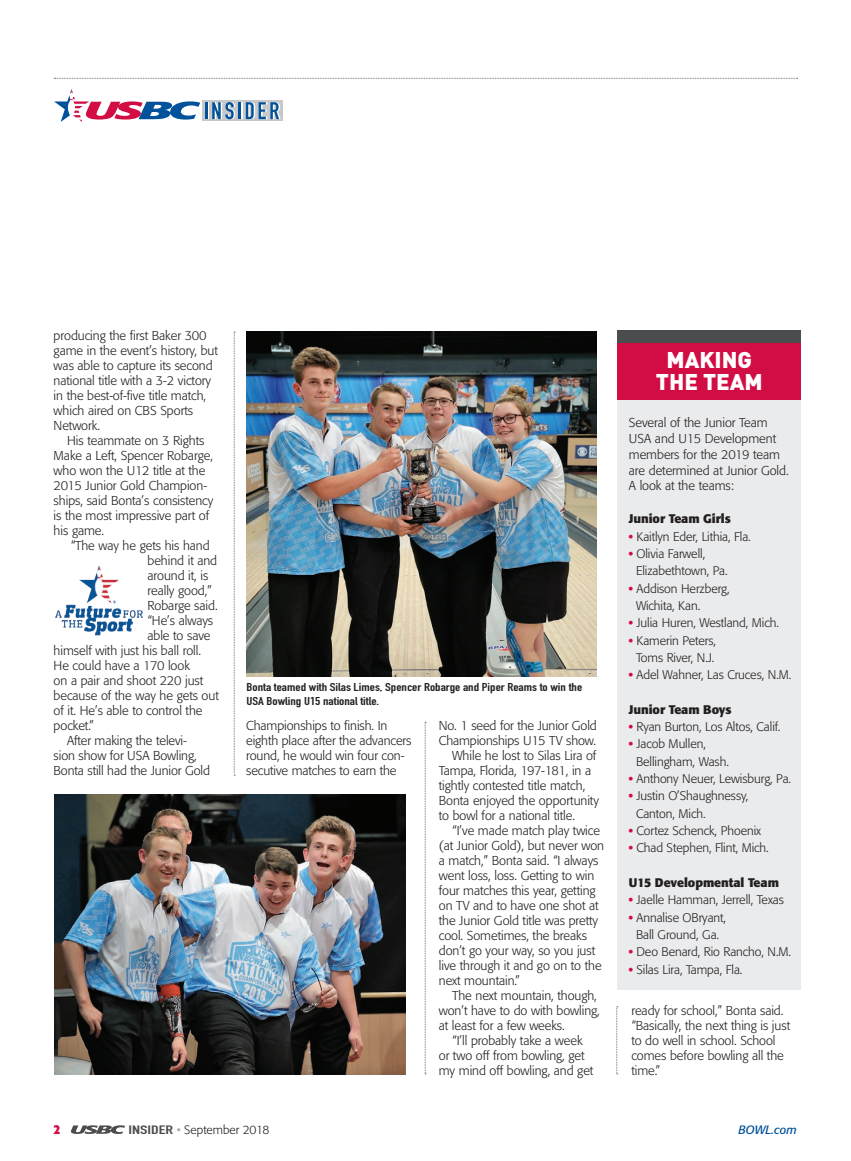
<style>
.page{position:relative;width:851px;height:1161px;background:#fff}
.page>*{position:absolute;margin:0;border:0;box-sizing:border-box;transform-origin:0 0}
.Sidebar_Headline{font:900 22.5px/22.5px "DIN";color:#fff;text-align:center}
.t1{font:700 condensed 13.5px "Formata";color:#d20d44}
.USBC_body_copy{font:300 12.75px/15px "Formata";letter-spacing:-.005em;color:#231f20}
.Sidebar_copy{font:300 12.75px/15.8px "Formata";letter-spacing:-.005em;color:#231f20}
.Sidebar_copy-2{font:300 12.3px/17.2px "Formata";letter-spacing:-.005em;color:#231f20}
.Sidebar_copy-3{font:700 12.3px "Formata";letter-spacing:-.005em;color:#231f20}
.t2{font:300 12px "Formata";color:#231f20}
.t3{font:italic 12px "Formata";color:#01529a}
.t4{font:11.25px/13.5px "DIN Engschrift Std";color:#231f20;scale:1.25 1}
.s1{font-weight:700;color:#d20d44}
.s2{font-family:"DIN Engschrift Std";font-weight:400;color:#4b4c4d}
.s3{font-weight:400;color:#a8a9ad}
</style>
<div class="page">
<div style="left:202px;top:101px;width:80px;height:20px;background:#c7c8ca"></div>
<svg style="left:54px;top:89px;width:226px;height:33px"></svg>
<svg style="left:54px;top:78px;width:743px;height:1px"></svg>
<svg style="left:71px;top:1125px;width:54px;height:9px"></svg>
<svg style="left:425px;top:722px;width:1px;height:352px"></svg>
<svg style="left:234px;top:332px;width:1px;height:444px"></svg>
<img style="left:55px;top:565px;width:88px;height:71px">
<div style="left:617px;top:331px;width:184px;height:659px;background:#eaebec"></div>
<div style="left:617px;top:340px;width:184px;height:59px;background:#d20d44"></div>
<div style="left:617px;top:330px;width:184px;height:13px;background:#4b4c4d"></div>
<img style="left:247px;top:331px;width:349px;height:345px">
<img style="left:54px;top:794px;width:352px;height:280px">
<svg style="left:616px;top:1006px;width:1px;height:68px"></svg>
<p class="USBC_body_copy" style="left:54px;top:328px;width:166px">producing the first Baker 300 game in the event’s history, but was able to capture its second national title with a 3-2 victory in the best-of-five title match, which aired on CBS Sports<br>Network.</p>
<p class="USBC_body_copy" style="left:54px;top:433px;width:161px;text-indent:14px">His teammate on 3 Rights<br>Make a Left, Spencer Robarge, who won the U12 title at the<br>2015 Junior Gold Champion&shy;ships, said Bonta’s consistency is the most impressive part of his game.</p>
<p class="USBC_body_copy" style="left:71px;top:538px;width:140px">“The way he gets his hand</p>
<p class="USBC_body_copy" style="left:147px;top:553px;width:71px">behind it and</p>
<p class="USBC_body_copy" style="left:147px;top:568px;width:62px">around it, is</p>
<p class="USBC_body_copy" style="left:147px;top:583px;width:66px">really good,”</p>
<p class="USBC_body_copy" style="left:147px;top:598px;width:72px">Robarge said.</p>
<p class="USBC_body_copy" style="left:147px;top:613px;width:67px">“He’s always</p>
<p class="USBC_body_copy" style="left:147px;top:628px;width:65px">able to save</p>
<p class="USBC_body_copy" style="left:54px;top:643px;width:149px">himself with just his ball roll.</p>
<p class="USBC_body_copy" style="left:54px;top:658px;width:138px">He could have a 170 look</p>
<p class="USBC_body_copy" style="left:54px;top:673px;width:151px">on a pair and shoot 220 just</p>
<p class="USBC_body_copy" style="left:54px;top:688px;width:167px">because of the way he gets out</p>
<p class="USBC_body_copy" style="left:54px;top:703px;width:150px">of it. He’s able to control the</p>
<p class="USBC_body_copy" style="left:54px;top:718px;width:42px">pocket.”</p>
<p class="USBC_body_copy" style="left:54px;top:733px;width:158px;text-indent:14px">After making the televi&shy;sion show for USA Bowling,<br>Bonta still had the Junior Gold</p>
<p class="t4" style="left:246px;top:680px;width:270px">Bonta teamed with Silas Limes, Spencer Robarge and Piper Reams to win the<br>USA Bowling U15 national title.</p>
<p class="USBC_body_copy" style="left:246px;top:718px;width:167px">Championships to finish. In eighth place after the advancers round, he would win four con&shy;secutive matches to earn the</p>
<p class="USBC_body_copy" style="left:439px;top:718px;width:159px">No. 1 seed for the Junior Gold<br>Championships U15 TV show.</p>
<p class="USBC_body_copy" style="left:439px;top:748px;width:162px;text-indent:14px">While he lost to Silas Lira of<br>Tampa, Florida, 197-181, in a tightly contested title match,<br>Bonta enjoyed the opportunity to bowl for a national title.</p>
<p class="USBC_body_copy" style="left:439px;top:823px;width:167px;text-indent:14px">“I’ve made match play twice (at Junior Gold), but never won a match,” Bonta said. “I always went loss, loss. Getting to win four matches this year, getting on TV and to have one shot at the Junior Gold title was pretty cool. Sometimes, the breaks don’t go your way, so you just live through it and go on to the next mountain.”</p>
<p class="USBC_body_copy" style="left:439px;top:988px;width:163px;text-indent:14px">The next mountain, though, won’t have to do with bowling, at least for a few weeks.</p>
<p class="USBC_body_copy" style="left:439px;top:1033px;width:156px;text-indent:14px">“I’ll probably take a week or two off from bowling, get my mind off bowling, and get</p>
<p class="Sidebar_Headline" style="left:656px;top:347px;width:108px">MAKING<br>THE TEAM</p>
<p class="Sidebar_copy" style="left:629px;top:415px;width:161px">Several of the Junior Team<br>USA and U15 Development members for the 2019 team are determined at Junior Gold.<br>A look at the teams:</p>
<p class="Sidebar_copy-3" style="left:629px;top:511px;width:103px">Junior Team Girls</p>
<p class="Sidebar_copy-2" style="left:629px;top:528px;width:123px"><span class="s1">•</span> Kaitlyn Eder, Lithia, Fla.</p>
<p class="Sidebar_copy-2" style="left:636px;top:545px;width:93px;text-indent:-7px"><span class="s1">•</span> Olivia Farwell,<br>Elizabethtown, Pa.</p>
<p class="Sidebar_copy-2" style="left:636px;top:580px;width:95px;text-indent:-7px"><span class="s1">•</span> Addison Herzberg,<br>Wichita, Kan.</p>
<p class="Sidebar_copy-2" style="left:629px;top:614px;width:152px"><span class="s1">•</span> Julia Huren, Westland, Mich.</p>
<p class="Sidebar_copy-2" style="left:629px;top:632px;width:89px;text-align:center"><span class="s1">•</span> Kamerin Peters,<br>Toms River, N.J.</p>
<p class="Sidebar_copy-2" style="left:629px;top:666px;width:164px"><span class="s1">•</span> Adel Wahner, Las Cruces, N.M.</p>
<p class="Sidebar_copy-3" style="left:629px;top:702px;width:104px">Junior Team Boys</p>
<p class="Sidebar_copy-2" style="left:629px;top:718px;width:153px"><span class="s1">•</span> Ryan Burton, Los Altos, Calif.</p>
<p class="Sidebar_copy-2" style="left:636px;top:736px;width:94px;text-indent:-7px"><span class="s1">•</span> Jacob Mullen,<br>Bellingham, Wash.</p>
<p class="Sidebar_copy-2" style="left:629px;top:770px;width:164px"><span class="s1">•</span> Anthony Neuer, Lewisburg, Pa.</p>
<p class="Sidebar_copy-2" style="left:636px;top:788px;width:114px;text-indent:-7px"><span class="s1">•</span> Justin O’Shaughnessy,<br>Canton, Mich.</p>
<p class="Sidebar_copy-2" style="left:629px;top:822px;width:134px"><span class="s1">•</span> Cortez Schenck, Phoenix</p>
<p class="Sidebar_copy-2" style="left:629px;top:839px;width:141px"><span class="s1">•</span> Chad Stephen, Flint, Mich.</p>
<p class="Sidebar_copy-3" style="left:629px;top:875px;width:152px">U15 Developmental Team</p>
<p class="Sidebar_copy-2" style="left:629px;top:891px;width:156px"><span class="s1">•</span> Jaelle Hamman, Jerrell, Texas</p>
<p class="Sidebar_copy-2" style="left:629px;top:909px;width:99px;text-align:center"><span class="s1">•</span> Annalise OBryant,<br>Ball Ground, Ga.</p>
<p class="Sidebar_copy-2" style="left:629px;top:943px;width:164px"><span class="s1">•</span> Deo Benard, Rio Rancho, N.M.</p>
<p class="Sidebar_copy-2" style="left:629px;top:961px;width:115px"><span class="s1">•</span> Silas Lira, Tampa, Fla.</p>
<p class="USBC_body_copy" style="left:631px;top:1003px;width:160px">ready for school,” Bonta said. “Basically, the next thing is just to do well in school. School comes before bowling all the time.”</p>
<p class="t1" style="left:54px;top:1121px;width:8px">2</p>
<p class="t2" style="left:129px;top:1123px;width:142px"><span class="s2">INSIDER</span> <span class="s3">•</span> September 2018</p>
<p class="t3" style="left:738px;top:1123px;width:60px">BOWL.com</p>
</div>
